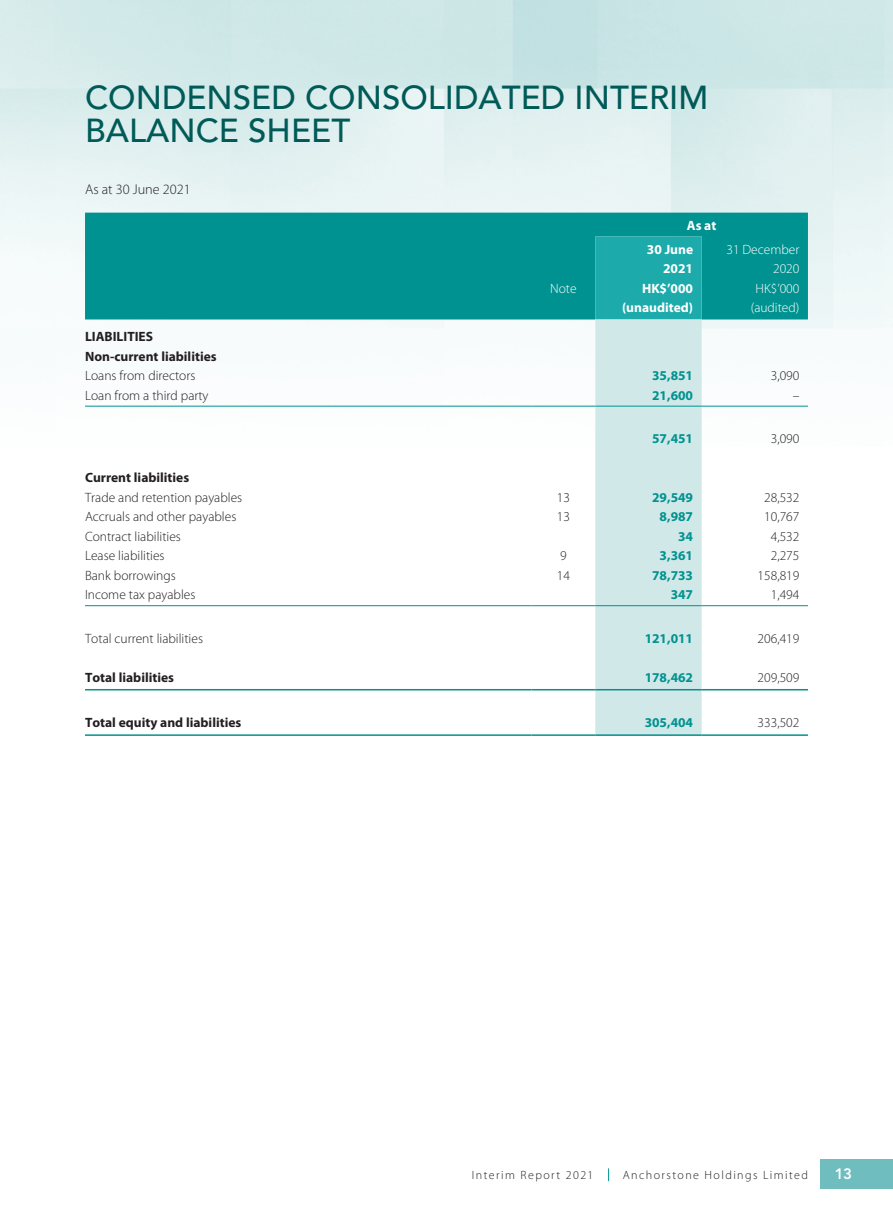
<style>
.page{position:relative;width:893px;height:1212px;background:#fff}
.page>*{position:absolute;margin:0;border:0;box-sizing:border-box;transform-origin:0 0}
.t1{font:500 33px "Avenir LT Std";color:#005b58}
.t2{font:800 15px "Avenir LT Std";color:#fff}
.t3{font:300 14.25px "Myriad Pro";color:#231f20}
._50_Table_txt{font:300 13.5px "Myriad Pro";color:#231f20}
._50_Table_txt-2{font:700 13.5px "Myriad Pro";color:#231f20}
._50_Table_txt-3{font:700 13.5px "Myriad Pro";color:#009290}
._50_Table_txt-4{font:300 13.5px "Myriad Pro";color:#fff}
._50_Table_txt-5{font:700 13.5px "Myriad Pro";color:#fff}
.t4{font:300 12px "Myriad Pro";letter-spacing:.12em;color:#231f20}
</style>
<div class="page">
<div style="left:820px;top:1158px;width:73px;height:30px;background:#6fbdbe"></div>
<svg style="left:608px;top:1168px;width:1px;height:13px"></svg>
<div style="left:85px;top:213px;width:723px;height:106px;background:#009290"></div>
<div style="left:595px;top:236px;width:107px;height:83px;background:#1caaaa"></div>
<div style="left:595px;top:319px;width:107px;height:415px;background:#d0e8e8"></div>
<hr style="left:85px;top:406px;width:446px;height:1px;background:#009290">
<hr style="left:531px;top:406px;width:64px;height:1px;background:#009290">
<hr style="left:595px;top:406px;width:107px;height:1px;background:#009290">
<hr style="left:702px;top:406px;width:106px;height:1px;background:#009290">
<hr style="left:85px;top:605px;width:446px;height:1px;background:#009290">
<hr style="left:531px;top:605px;width:64px;height:1px;background:#009290">
<hr style="left:595px;top:605px;width:107px;height:1px;background:#009290">
<hr style="left:702px;top:605px;width:106px;height:1px;background:#009290">
<hr style="left:85px;top:689px;width:446px;height:1px;background:#009290">
<hr style="left:531px;top:689px;width:64px;height:1px;background:#009290">
<hr style="left:595px;top:689px;width:107px;height:1px;background:#009290">
<hr style="left:702px;top:689px;width:106px;height:1px;background:#009290">
<hr style="left:85px;top:734px;width:446px;height:2px;background:#009290">
<hr style="left:531px;top:734px;width:64px;height:2px;background:#009290">
<hr style="left:595px;top:734px;width:107px;height:2px;background:#009290">
<hr style="left:702px;top:734px;width:106px;height:2px;background:#009290">
<p class="t1" style="left:85px;top:79px;width:625px">CONDENSED CONSOLIDATED INTERIM</p>
<p class="t1" style="left:85px;top:112px;width:267px">BALANCE SHEET</p>
<p class="t3" style="left:85px;top:180px;width:107px">As at 30 June 2021</p>
<p class="_50_Table_txt-5" style="left:687px;top:217px;width:31px">As at</p>
<p class="_50_Table_txt-5" style="left:647px;top:240px;width:48px">30 June</p>
<p class="_50_Table_txt-5" style="left:663px;top:260px;width:31px">2021</p>
<p class="_50_Table_txt-4" style="left:726px;top:241px;width:75px">31 December</p>
<p class="_50_Table_txt-4" style="left:773px;top:261px;width:28px">2020</p>
<p class="_50_Table_txt-4" style="left:550px;top:280px;width:28px">Note</p>
<p class="_50_Table_txt-5" style="left:642px;top:279px;width:53px">HK$’000</p>
<p class="_50_Table_txt-4" style="left:755px;top:280px;width:45px">HK$’000</p>
<p class="_50_Table_txt-5" style="left:622px;top:299px;width:73px">(unaudited)</p>
<p class="_50_Table_txt-4" style="left:751px;top:300px;width:50px">(audited)</p>
<p class="_50_Table_txt-2" style="left:85px;top:328px;width:70px">LIABILITIES</p>
<p class="_50_Table_txt-2" style="left:85px;top:347px;width:133px">Non-current liabilities</p>
<p class="_50_Table_txt" style="left:85px;top:368px;width:112px">Loans from directors</p>
<p class="_50_Table_txt-3" style="left:652px;top:367px;width:42px">35,851</p>
<p class="_50_Table_txt" style="left:771px;top:368px;width:30px">3,090</p>
<p class="_50_Table_txt" style="left:85px;top:387px;width:125px">Loan from a third party</p>
<p class="_50_Table_txt-3" style="left:652px;top:386px;width:42px">21,600</p>
<p class="_50_Table_txt" style="left:793px;top:387px;width:8px">–</p>
<p class="_50_Table_txt-3" style="left:652px;top:430px;width:42px">57,451</p>
<p class="_50_Table_txt" style="left:771px;top:431px;width:30px">3,090</p>
<p class="_50_Table_txt-2" style="left:85px;top:469px;width:106px">Current liabilities</p>
<p class="_50_Table_txt" style="left:85px;top:489px;width:159px">Trade and retention payables</p>
<p class="_50_Table_txt" style="left:557px;top:489px;width:15px">13</p>
<p class="_50_Table_txt-3" style="left:652px;top:488px;width:42px">29,549</p>
<p class="_50_Table_txt" style="left:764px;top:489px;width:37px">28,532</p>
<p class="_50_Table_txt" style="left:85px;top:509px;width:153px">Accruals and other payables</p>
<p class="_50_Table_txt" style="left:557px;top:509px;width:15px">13</p>
<p class="_50_Table_txt-3" style="left:660px;top:508px;width:35px">8,987</p>
<p class="_50_Table_txt" style="left:764px;top:509px;width:37px">10,767</p>
<p class="_50_Table_txt" style="left:85px;top:528px;width:97px">Contract liabilities</p>
<p class="_50_Table_txt-3" style="left:678px;top:527px;width:16px">34</p>
<p class="_50_Table_txt" style="left:771px;top:528px;width:30px">4,532</p>
<p class="_50_Table_txt" style="left:85px;top:548px;width:81px">Lease liabilities</p>
<p class="_50_Table_txt" style="left:560px;top:548px;width:8px">9</p>
<p class="_50_Table_txt-3" style="left:660px;top:547px;width:35px">3,361</p>
<p class="_50_Table_txt" style="left:771px;top:548px;width:30px">2,275</p>
<p class="_50_Table_txt" style="left:85px;top:567px;width:92px">Bank borrowings</p>
<p class="_50_Table_txt" style="left:557px;top:567px;width:15px">14</p>
<p class="_50_Table_txt-3" style="left:652px;top:566px;width:42px">78,733</p>
<p class="_50_Table_txt" style="left:757px;top:567px;width:43px">158,819</p>
<p class="_50_Table_txt" style="left:85px;top:587px;width:112px">Income tax payables</p>
<p class="_50_Table_txt-3" style="left:671px;top:586px;width:24px">347</p>
<p class="_50_Table_txt" style="left:771px;top:587px;width:30px">1,494</p>
<p class="_50_Table_txt" style="left:85px;top:630px;width:119px">Total current liabilities</p>
<p class="_50_Table_txt-3" style="left:645px;top:629px;width:50px">121,011</p>
<p class="_50_Table_txt" style="left:757px;top:630px;width:43px">206,419</p>
<p class="_50_Table_txt-2" style="left:85px;top:668px;width:91px">Total liabilities</p>
<p class="_50_Table_txt-3" style="left:645px;top:668px;width:50px">178,462</p>
<p class="_50_Table_txt" style="left:757px;top:669px;width:43px">209,509</p>
<p class="_50_Table_txt-2" style="left:85px;top:714px;width:158px">Total equity and liabilities</p>
<p class="_50_Table_txt-3" style="left:645px;top:714px;width:50px">305,404</p>
<p class="_50_Table_txt" style="left:757px;top:715px;width:43px">333,502</p>
<p class="t4" style="left:472px;top:1167px;width:123px">Interim Report 2021</p>
<p class="t4" style="left:623px;top:1167px;width:187px">Anchorstone Holdings Limited</p>
<p class="t2" style="left:835px;top:1164px;width:19px">13</p>
</div>
